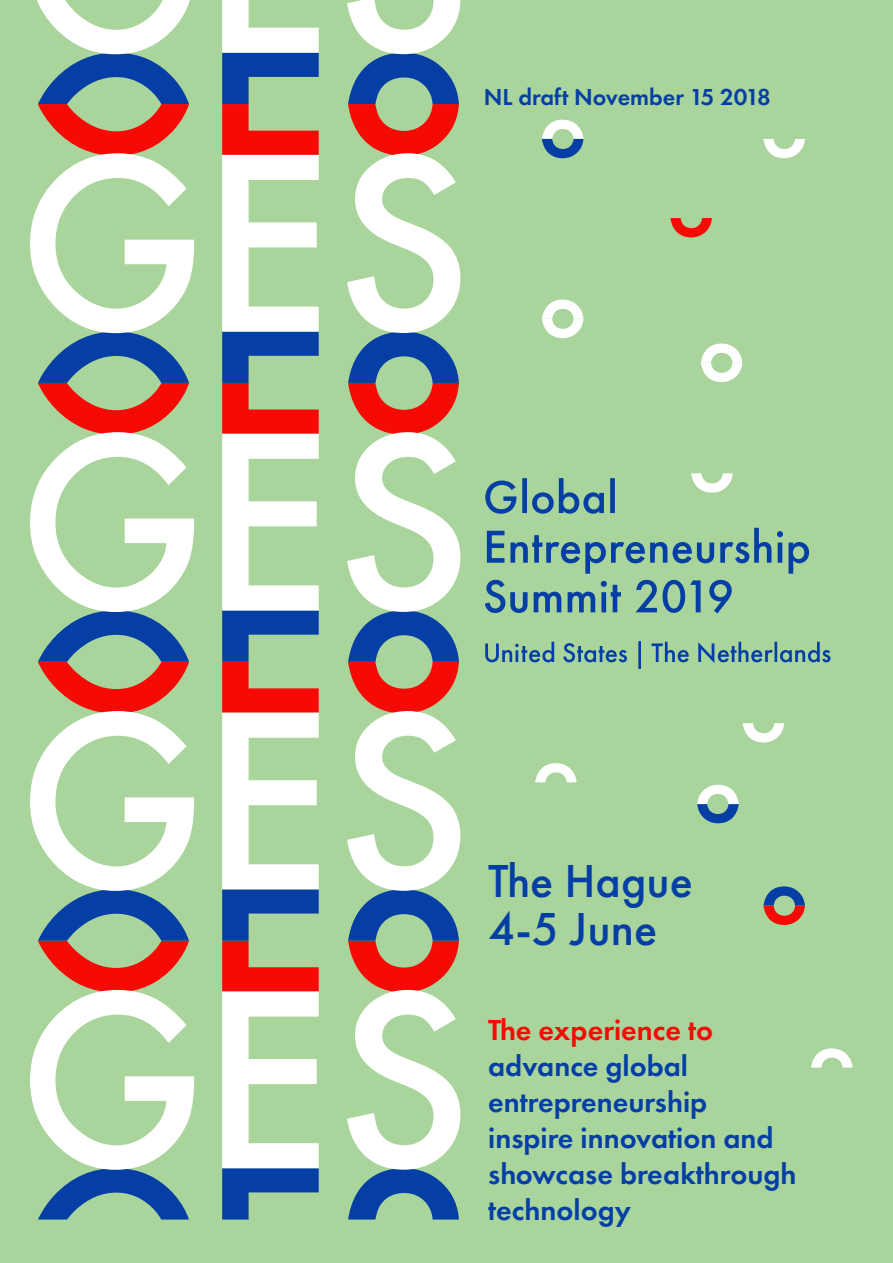
<style>
.page{position:relative;width:893px;height:1263px;background:#a9d59c}
.page>*{position:absolute;margin:0;border:0;box-sizing:border-box;transform-origin:0 0}
.titel_R{font:500 48px "Futura PT";color:#053fa5}
.kop_R{font:600 30px/36px "Futura PT";color:#053fa5}
.kop_R-2{font:600 24px "Futura PT";color:#053fa5}
.s1{color:#f50a05}
</style>
<div class="page">
<svg style="left:485px;top:641px;width:345px;height:28px"></svg>
<svg style="left:485px;top:580px;width:247px;height:33px"></svg>
<svg style="left:487px;top:528px;width:322px;height:46px"></svg>
<svg style="left:485px;top:478px;width:130px;height:36px"></svg>
<svg style="left:30px;top:0;width:164px;height:1219px"></svg>
<svg style="left:222px;top:0;width:97px;height:1219px"></svg>
<svg style="left:347px;top:0;width:113px;height:1219px"></svg>
<svg style="left:535px;top:763px;width:42px;height:19px"></svg>
<svg style="left:811px;top:1048px;width:41px;height:19px"></svg>
<svg style="left:542px;top:120px;width:41px;height:38px"></svg>
<svg style="left:670px;top:218px;width:42px;height:19px"></svg>
<svg style="left:542px;top:300px;width:41px;height:38px"></svg>
<svg style="left:701px;top:343px;width:41px;height:39px"></svg>
<svg style="left:763px;top:139px;width:42px;height:19px"></svg>
<svg style="left:691px;top:473px;width:42px;height:20px"></svg>
<svg style="left:743px;top:723px;width:41px;height:19px"></svg>
<svg style="left:697px;top:785px;width:42px;height:38px"></svg>
<svg style="left:763px;top:886px;width:42px;height:39px"></svg>
<p class="kop_R-2" style="left:484px;top:82px;width:288px">NL draft November 15 2018</p>
<p class="titel_R" style="left:488px;top:852px;width:206px">The Hague</p>
<p class="titel_R" style="left:488px;top:900px;width:171px">4-5 June</p>
<p class="kop_R" style="left:488px;top:1011px;width:310px"><span class="s1">The experience to </span>advance global entrepreneurship inspire innovation and showcase breakthrough technology</p>
</div>
